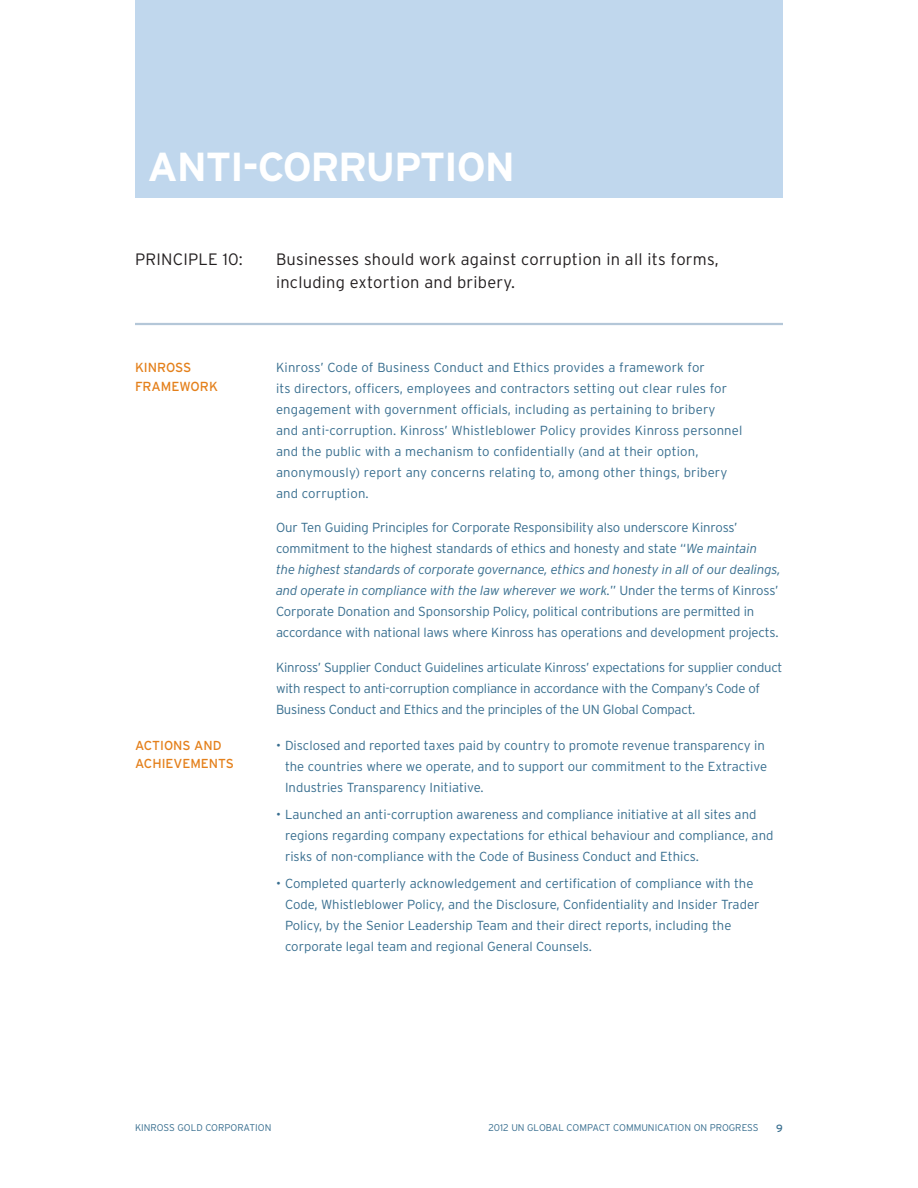
<style>
.page{position:relative;width:918px;height:1188px;background:#fff}
.page>*{position:absolute;margin:0;border:0;box-sizing:border-box;transform-origin:0 0}
.t1{font:700 40.5px "Interstate";letter-spacing:-.03em;color:#fff}
.Principle_2{font:300 16.5px/23.2px "Interstate";letter-spacing:.015em;color:#231f20}
.body{font:300 13.2px/21px "Interstate";color:#386e8f}
.head2{font:13.2px/18.6px "Interstate";color:#e4801b}
.head2-2{font:13.05px/18.3px "Interstate";color:#e4801b}
.t2{font:10.5px "Interstate";color:#386e8f}
.t3{font:300 9.75px "Interstate";color:#386e8f}
.s1{font-style:italic}
</style>
<div class="page">
<div style="left:135px;top:0;width:648px;height:198px;background:#c0d7ed"></div>
<hr style="left:135px;top:323px;width:141px;height:2px;background:#b4c7d8">
<hr style="left:276px;top:323px;width:507px;height:2px;background:#b4c7d8">
<p class="t1" style="left:148px;top:142px;width:369px">ANTI-CORRUPTION</p>
<p class="Principle_2" style="left:135px;top:248px;width:109px">PRINCIPLE 10:</p>
<p class="Principle_2" style="left:276px;top:248px;width:444px">Businesses should work against corruption in all its forms, including extortion and bribery.</p>
<p class="head2" style="left:135px;top:358px;width:85px">KINROSS<br>FRAMEWORK</p>
<p class="body" style="left:276px;top:357px;width:468px">Kinross’ Code of Business Conduct and Ethics provides a framework for<br>its directors, officers, employees and contractors setting out clear rules for engagement with government officials, including as pertaining to bribery<br>and anti-corruption. Kinross’ Whistleblower Policy provides Kinross personnel and the public with a mechanism to confidentially (and at their option, anonymously) report any concerns relating to, among other things, bribery and corruption.</p>
<p class="body" style="left:276px;top:517px;width:506px">Our Ten Guiding Principles for Corporate Responsibility also underscore Kinross’ commitment to the highest standards of ethics and honesty and state “<span class="s1">We maintain<br>the highest standards of corporate governance, ethics and honesty in all of our dealings, and operate in compliance with the law wherever we work.</span>” Under the terms of Kinross’ Corporate Donation and Sponsorship Policy, political contributions are permitted in accordance with national laws where Kinross has operations and development projects.</p>
<p class="body" style="left:276px;top:657px;width:508px">Kinross’ Supplier Conduct Guidelines articulate Kinross’ expectations for supplier conduct with respect to anti-corruption compliance in accordance with the Company’s Code of<br>Business Conduct and Ethics and the principles of the UN Global Compact.</p>
<p class="head2-2" style="left:135px;top:736px;width:100px">ACTIONS AND<br>ACHIEVEMENTS</p>
<p class="body" style="left:285px;top:735px;width:484px;text-indent:-9px">• Disclosed and reported taxes paid by country to promote revenue transparency in the countries where we operate, and to support our commitment to the Extractive<br>Industries Transparency Initiative.</p>
<p class="body" style="left:285px;top:804px;width:490px;text-indent:-9px">• Launched an anti-corruption awareness and compliance initiative at all sites and regions regarding company expectations for ethical behaviour and compliance, and risks of non-compliance with the Code of Business Conduct and Ethics.</p>
<p class="body" style="left:285px;top:873px;width:476px;text-indent:-9px">• Completed quarterly acknowledgement and certification of compliance with the Code, Whistleblower Policy, and the Disclosure, Confidentiality and Insider Trader Policy, by the Senior Leadership Team and their direct reports, including the corporate legal team and regional General Counsels.</p>
<p class="t3" style="left:135px;top:1122px;width:138px">KINROSS GOLD CORPORATION</p>
<p class="t3" style="left:489px;top:1122px;width:272px">2012 UN GLOBAL COMPACT COMMUNICATION ON PROGRESS</p>
<p class="t2" style="left:776px;top:1122px;width:8px">9</p>
</div>
